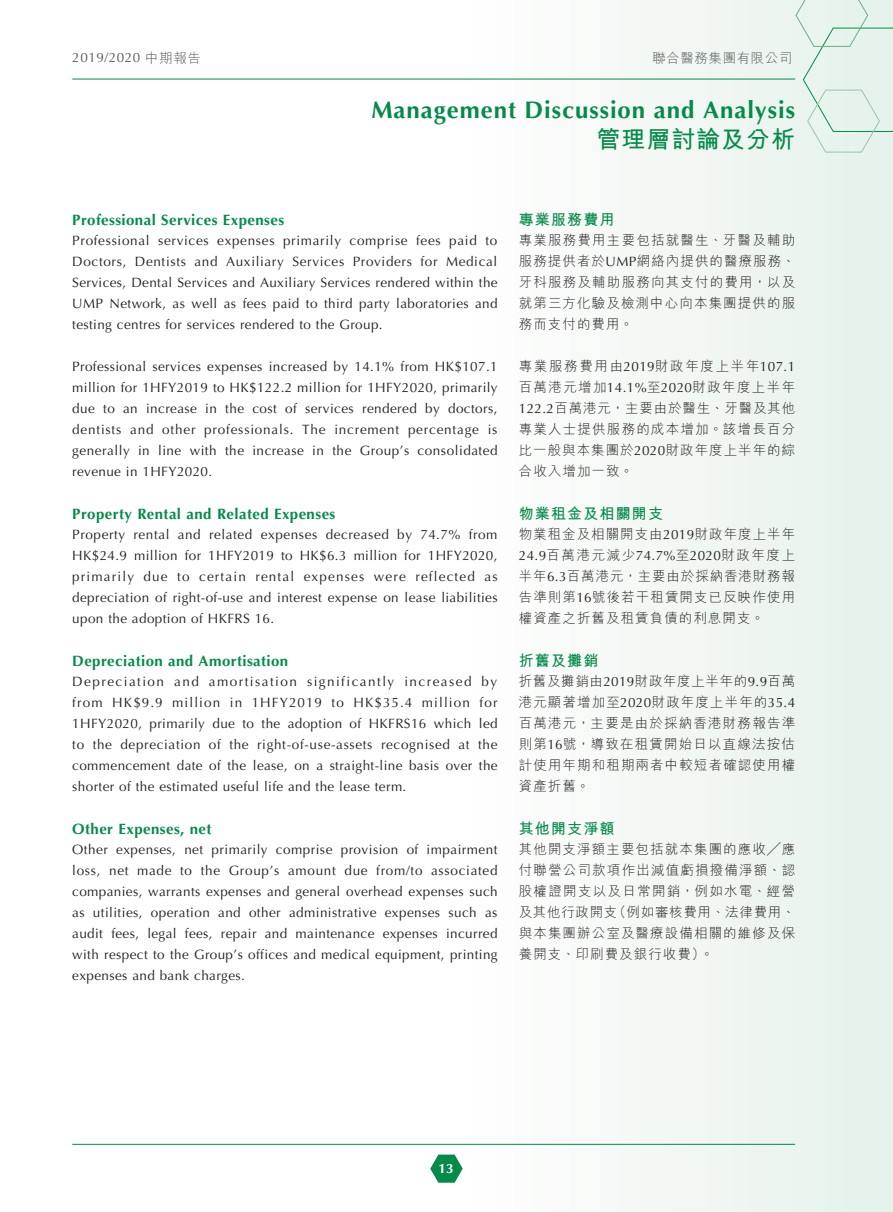
<style>
.page{position:relative;width:893px;height:1212px;background:#fff}
.page>*{position:absolute;margin:0;border:0;box-sizing:border-box;transform-origin:0 0}
.t1{font:700 24px "Optima LT Std";letter-spacing:.04em;color:#068a4a}
.t2{font:700 24px "M Hei HK";letter-spacing:.04em;color:#068a4a}
._02_H2{font:700 15px "Optima LT Std";letter-spacing:.03em;color:#068a4a}
._002_H2_c{font:700 15px "M Hei HK";letter-spacing:.08em;color:#068a4a}
._00_txt{font:13.5px/21px "Optima LT Std";letter-spacing:.03em;color:#231f20;text-align:justify}
._000_txt_c{font:300 13.5px/21px "M Hei HK";letter-spacing:.08em;color:#231f20;text-align:justify}
.t3{font:13.5px "Optima LT Std";letter-spacing:.04em;color:#57585a}
.t4{font:300 13.5px "M Hei HK";letter-spacing:.04em;color:#57585a}
.t5{font:700 13.5px "Optima LT Std";color:#fff}
.s1{font-family:"M Hei HK";font-weight:300}
.s2{font-family:"Optima LT Std";font-weight:400}
</style>
<div class="page">
<div style="left:444px;top:0;width:449px;height:1212px;background:linear-gradient(to right,#fffefe,#e5f2eb)"></div>
<svg style="left:430px;top:1154px;width:33px;height:29px"></svg>
<hr style="left:72px;top:1144px;width:723px;height:1px;background:#068a4a">
<hr style="left:72px;top:79px;width:723px;height:1px;background:#068a4a">
<svg style="left:795px;top:0;width:98px;height:153px;background:#e1f0e8"></svg>
<p class="t3" style="left:72px;top:50px;width:130px">2019/2020 <span class="s1">中期報告</span></p>
<p class="t4" style="left:652px;top:49px;width:141px">聯合醫務集團有限公司</p>
<h1 class="t1" style="left:371px;top:96px;width:425px">Management Discussion and Analysis</h1>
<h1 class="t2" style="left:596px;top:121px;width:200px">管理層討論及分析</h1>
<p class="_02_H2" style="left:72px;top:211px;width:213px">Professional Services Expenses</p>
<p class="_00_txt" style="left:72px;top:230px;width:427px">Professional services expenses primarily comprise fees paid to Doctors, Dentists and Auxiliary Services Providers for Medical Services, Dental Services and Auxiliary Services rendered within the UMP Network, as well as fees paid to third party laboratories and testing centres for services rendered to the Group.</p>
<p class="_00_txt" style="left:72px;top:356px;width:427px">Professional services expenses increased by 14.1% from HK$107.1 million for 1HFY2019 to HK$122.2 million for 1HFY2020, primarily due to an increase in the cost of services rendered by doctors, dentists and other professionals. The increment percentage is generally in line with the increase in the Group’s consolidated revenue in 1HFY2020.</p>
<p class="_02_H2" style="left:72px;top:505px;width:265px">Property Rental and Related Expenses</p>
<p class="_00_txt" style="left:72px;top:524px;width:427px">Property rental and related expenses decreased by 74.7% from HK$24.9 million for 1HFY2019 to HK$6.3 million for 1HFY2020, primarily due to certain rental expenses were reflected as depreciation of right-of-use and interest expense on lease liabilities upon the adoption of HKFRS 16.</p>
<p class="_02_H2" style="left:72px;top:652px;width:217px">Depreciation and Amortisation</p>
<p class="_00_txt" style="left:72px;top:671px;width:427px">Depreciation and amortisation significantly increased by from HK$9.9 million in 1HFY2019 to HK$35.4 million for 1HFY2020, primarily due to the adoption of HKFRS16 which led to the depreciation of the right-of-use-assets recognised at the commencement date of the lease, on a straight-line basis over the shorter of the estimated useful life and the lease term.</p>
<p class="_02_H2" style="left:72px;top:820px;width:141px">Other Expenses, net</p>
<p class="_00_txt" style="left:72px;top:839px;width:427px">Other expenses, net primarily comprise provision of impairment loss, net made to the Group’s amount due from/to associated companies, warrants expenses and general overhead expenses such as utilities, operation and other administrative expenses such as audit fees, legal fees, repair and maintenance expenses incurred with respect to the Group’s offices and medical equipment, printing expenses and bank charges.</p>
<p class="_002_H2_c" style="left:519px;top:209px;width:97px">專業服務費用</p>
<p class="_000_txt_c" style="left:519px;top:229px;width:278px">專業服務費用主要包括就醫生、牙醫及輔助服務提供者於<span class="s2">UMP</span>網絡內提供的醫療服務、牙科服務及輔助服務向其支付的費用，以及就第三方化驗及檢測中心向本集團提供的服務而支付的費用。</p>
<p class="_000_txt_c" style="left:519px;top:355px;width:278px">專業服務費用由<span class="s2">2019</span>財政年度上半年<span class="s2">107.1</span>百萬港元增加<span class="s2">14.1%</span>至<span class="s2">2020</span>財政年度上半年<span class="s2">122.2</span>百萬港元，主要由於醫生、牙醫及其他專業人士提供服務的成本增加。該增長百分比一般與本集團於<span class="s2">2020</span>財政年度上半年的綜合收入增加一致。</p>
<p class="_002_H2_c" style="left:519px;top:503px;width:146px">物業租金及相關開支</p>
<p class="_000_txt_c" style="left:519px;top:523px;width:278px">物業租金及相關開支由<span class="s2">2019</span>財政年度上半年<span class="s2">24.9</span>百萬港元減少<span class="s2">74.7%</span>至<span class="s2">2020</span>財政年度上半年<span class="s2">6.3</span>百萬港元，主要由於採納香港財務報告準則第<span class="s2">16</span>號後若干租賃開支已反映作使用權資產之折舊及租賃負債的利息開支。</p>
<p class="_002_H2_c" style="left:519px;top:650px;width:81px">折舊及攤銷</p>
<p class="_000_txt_c" style="left:519px;top:670px;width:278px">折舊及攤銷由<span class="s2">2019</span>財政年度上半年的<span class="s2">9.9</span>百萬港元顯著增加至<span class="s2">2020</span>財政年度上半年的<span class="s2">35.4</span>百萬港元，主要是由於採納香港財務報告準則第<span class="s2">16</span>號，導致在租賃開始日以直線法按估計使用年期和租期兩者中較短者確認使用權資產折舊。</p>
<p class="_002_H2_c" style="left:519px;top:818px;width:97px">其他開支淨額</p>
<p class="_000_txt_c" style="left:519px;top:838px;width:278px">其他開支淨額主要包括就本集團的應收╱應付聯營公司款項作出減值虧損撥備淨額、認股權證開支以及日常開銷，例如水電、經營及其他行政開支（例如審核費用、法律費用、與本集團辦公室及醫療設備相關的維修及保養開支、印刷費及銀行收費）。</p>
<p class="t5" style="left:438px;top:1160px;width:17px">13</p>
</div>
